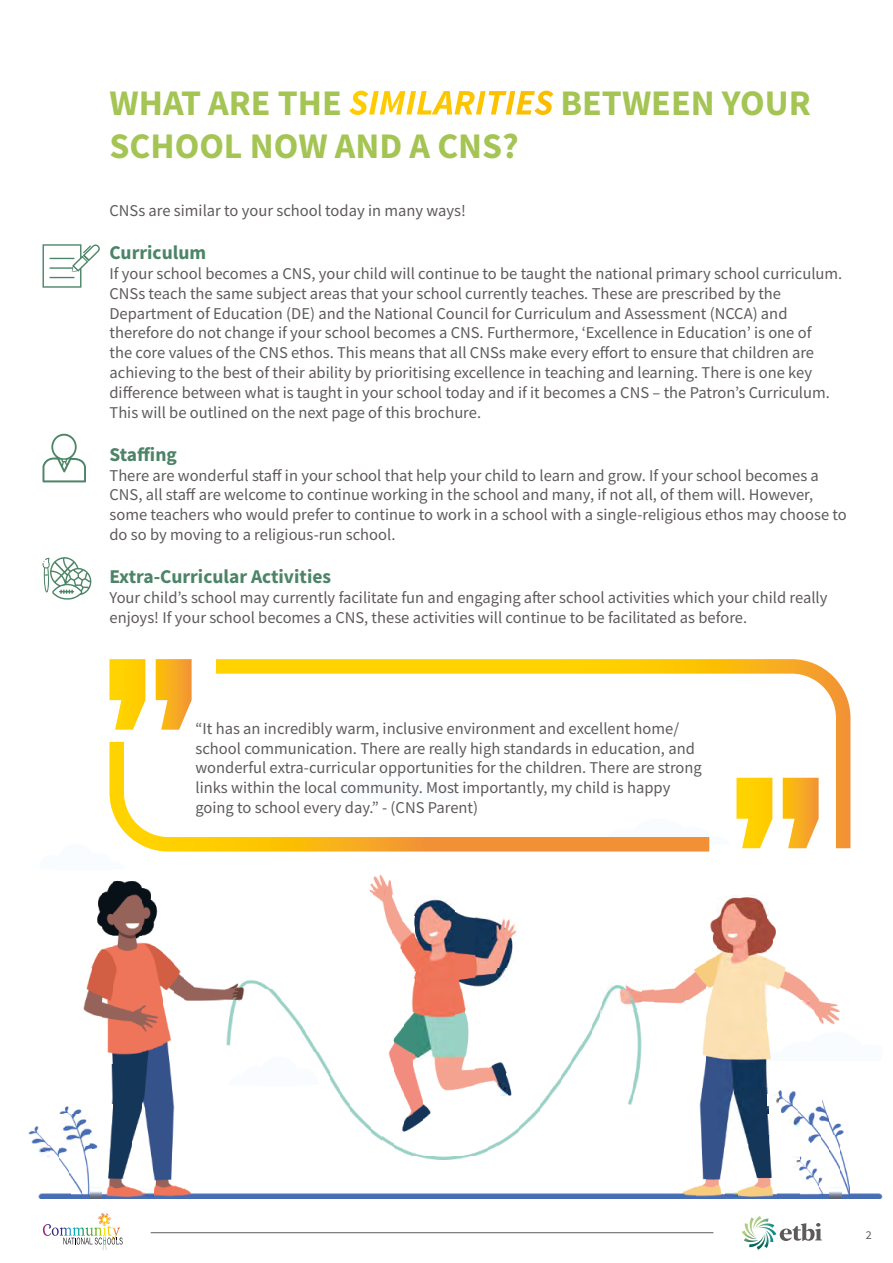
<style>
.page{position:relative;width:893px;height:1263px;background:#fff}
.page>*{position:absolute;margin:0;border:0;box-sizing:border-box;transform-origin:0 0}
.t1{font:700 36px/43.2px "Source Sans Pro";color:#a4c454}
.t2{font:700 19.5px "Source Sans Pro";color:#4c8467}
.t3{font:16.5px/19.8px "Source Sans Pro";color:#5f5a5a}
.t4{font:12px "Source Sans Pro";color:#5f5a5a}
.s1{font-style:italic;color:#fff}
</style>
<div class="page">
<svg style="left:742px;top:1216px;width:80px;height:34px"></svg>
<svg style="left:43px;top:1224px;width:80px;height:26px"></svg>
<hr style="left:151px;top:1232px;width:562px;height:1px;background:#5f5a5a">
<svg style="left:43px;top:244px;width:57px;height:44px"></svg>
<svg style="left:43px;top:434px;width:43px;height:48px"></svg>
<img style="left:111px;top:880px;width:21px;height:319px">
<img style="left:373px;top:874px;width:9px;height:27px">
<img style="left:102px;top:880px;width:10px;height:183px">
<img style="left:132px;top:881px;width:11px;height:261px">
<img style="left:369px;top:883px;width:4px;height:11px">
<img style="left:382px;top:877px;width:11px;height:55px">
<img style="left:97px;top:894px;width:5px;height:33px">
<img style="left:143px;top:888px;width:11px;height:281px">
<img style="left:153px;top:896px;width:5px;height:32px">
<img style="left:392px;top:896px;width:11px;height:58px">
<img style="left:413px;top:898px;width:42px;height:165px">
<img style="left:716px;top:897px;width:52px;height:239px">
<img style="left:455px;top:911px;width:21px;height:79px">
<img style="left:403px;top:917px;width:11px;height:53px">
<img style="left:476px;top:917px;width:41px;height:52px">
<img style="left:705px;top:919px;width:11px;height:280px">
<img style="left:767px;top:917px;width:11px;height:74px">
<img style="left:153px;top:937px;width:11px;height:262px">
<img style="left:91px;top:949px;width:11px;height:68px">
<img style="left:164px;top:953px;width:11px;height:246px">
<img style="left:174px;top:958px;width:10px;height:43px">
<img style="left:685px;top:958px;width:21px;height:43px">
<img style="left:778px;top:964px;width:10px;height:28px">
<img style="left:83px;top:969px;width:9px;height:48px">
<img style="left:184px;top:979px;width:11px;height:22px">
<img style="left:476px;top:969px;width:22px;height:18px">
<svg style="left:497px;top:969px;width:11px;height:11px"></svg>
<img style="left:788px;top:972px;width:21px;height:28px">
<img style="left:195px;top:980px;width:52px;height:21px">
<img style="left:247px;top:980px;width:26px;height:10px">
<img style="left:404px;top:979px;width:10px;height:153px">
<img style="left:602px;top:984px;width:40px;height:26px">
<img style="left:653px;top:980px;width:32px;height:24px">
<img style="left:809px;top:988px;width:11px;height:30px">
<img style="left:268px;top:990px;width:14px;height:11px">
<img style="left:455px;top:990px;width:11px;height:100px">
<img style="left:226px;top:1000px;width:11px;height:46px">
<img style="left:278px;top:1000px;width:21px;height:21px">
<img style="left:591px;top:1005px;width:11px;height:31px">
<svg style="left:684px;top:1000px;width:11px;height:4px"></svg>
<svg style="left:801px;top:1000px;width:9px;height:11px"></svg>
<img style="left:819px;top:1000px;width:21px;height:24px">
<img style="left:465px;top:1010px;width:12px;height:80px">
<svg style="left:601px;top:1010px;width:2px;height:12px"></svg>
<img style="left:633px;top:1010px;width:9px;height:87px">
<img style="left:294px;top:1021px;width:12px;height:10px">
<img style="left:393px;top:1026px;width:11px;height:68px">
<img style="left:581px;top:1029px;width:10px;height:23px">
<img style="left:695px;top:1021px;width:11px;height:178px">
<img style="left:767px;top:1021px;width:4px;height:42px">
<img style="left:301px;top:1031px;width:17px;height:21px">
<img style="left:388px;top:1045px;width:5px;height:22px">
<img style="left:570px;top:1045px;width:11px;height:24px">
<img style="left:314px;top:1052px;width:17px;height:26px">
<img style="left:487px;top:1062px;width:20px;height:22px">
<img style="left:560px;top:1063px;width:10px;height:21px">
<img style="left:413px;top:1063px;width:11px;height:63px">
<img style="left:434px;top:1063px;width:22px;height:28px">
<img style="left:476px;top:1063px;width:11px;height:21px">
<img style="left:330px;top:1073px;width:10px;height:23px">
<img style="left:507px;top:1077px;width:5px;height:18px">
<img style="left:549px;top:1078px;width:11px;height:21px">
<img style="left:340px;top:1090px;width:11px;height:22px">
<svg style="left:497px;top:1084px;width:11px;height:11px"></svg>
<img style="left:539px;top:1093px;width:10px;height:19px">
<img style="left:628px;top:1088px;width:5px;height:17px">
<img style="left:778px;top:1090px;width:21px;height:24px">
<img style="left:424px;top:1104px;width:7px;height:15px">
<svg style="left:767px;top:1094px;width:12px;height:11px"></svg>
<img style="left:820px;top:1100px;width:10px;height:53px">
<img style="left:59px;top:1106px;width:22px;height:9px">
<img style="left:101px;top:1104px;width:11px;height:95px">
<img style="left:351px;top:1107px;width:10px;height:16px">
<img style="left:529px;top:1106px;width:10px;height:16px">
<img style="left:799px;top:1106px;width:21px;height:20px">
<img style="left:62px;top:1115px;width:29px;height:32px">
<img style="left:361px;top:1118px;width:11px;height:16px">
<img style="left:393px;top:1123px;width:11px;height:30px">
<img style="left:518px;top:1117px;width:11px;height:16px">
<img style="left:767px;top:1115px;width:11px;height:84px">
<svg style="left:790px;top:1115px;width:9px;height:11px"></svg>
<img style="left:830px;top:1122px;width:14px;height:14px">
<img style="left:29px;top:1126px;width:20px;height:20px">
<img style="left:91px;top:1125px;width:11px;height:33px">
<img style="left:372px;top:1129px;width:10px;height:12px">
<img style="left:498px;top:1128px;width:20px;height:18px">
<img style="left:809px;top:1125px;width:11px;height:19px">
<img style="left:49px;top:1145px;width:10px;height:13px">
<img style="left:382px;top:1136px;width:11px;height:11px">
<img style="left:487px;top:1142px;width:11px;height:10px">
<img style="left:715px;top:1136px;width:12px;height:63px">
<img style="left:746px;top:1136px;width:22px;height:10px">
<img style="left:799px;top:1136px;width:11px;height:63px">
<img style="left:830px;top:1136px;width:11px;height:35px">
<svg style="left:39px;top:1146px;width:11px;height:12px"></svg>
<img style="left:59px;top:1146px;width:12px;height:30px">
<img style="left:80px;top:1146px;width:12px;height:53px">
<img style="left:403px;top:1146px;width:84px;height:11px">
<img style="left:747px;top:1146px;width:21px;height:53px">
<img style="left:840px;top:1146px;width:11px;height:53px">
<img style="left:420px;top:1157px;width:48px;height:3px">
<svg style="left:796px;top:1157px;width:3px;height:8px"></svg>
<img style="left:809px;top:1157px;width:10px;height:42px">
<img style="left:70px;top:1167px;width:11px;height:32px">
<img style="left:132px;top:1187px;width:11px;height:12px">
<img style="left:174px;top:1177px;width:10px;height:22px">
<img style="left:685px;top:1187px;width:10px;height:12px">
<img style="left:737px;top:1187px;width:10px;height:12px">
<img style="left:819px;top:1177px;width:12px;height:22px">
<img style="left:38px;top:1188px;width:33px;height:11px">
<svg style="left:91px;top:1188px;width:11px;height:11px"></svg>
<svg style="left:143px;top:1188px;width:11px;height:11px"></svg>
<img style="left:184px;top:1188px;width:501px;height:11px">
<svg style="left:726px;top:1188px;width:11px;height:11px"></svg>
<img style="left:778px;top:1193px;width:21px;height:6px">
<svg style="left:830px;top:1188px;width:11px;height:11px"></svg>
<img style="left:851px;top:1193px;width:31px;height:6px">
<svg style="left:42px;top:557px;width:50px;height:43px"></svg>
<svg style="left:109px;top:742px;width:600px;height:109px"></svg>
<svg style="left:216px;top:659px;width:634px;height:189px"></svg>
<svg style="left:109px;top:659px;width:83px;height:71px"></svg>
<svg style="left:736px;top:778px;width:83px;height:70px"></svg>
<h1 class="t1" style="left:109px;top:80px;width:703px">WHAT ARE THE <span class="s1">SIMILARITIES</span> BETWEEN YOUR<br>SCHOOL NOW AND A CNS?</h1>
<p class="t3" style="left:109px;top:201px;width:358px">CNSs are similar to your school today in many ways!</p>
<p class="t2" style="left:109px;top:240px;width:98px">Curriculum</p>
<p class="t3" style="left:109px;top:264px;width:734px">If your school becomes a CNS, your child will continue to be taught the national primary school curriculum.<br>CNSs teach the same subject areas that your school currently teaches. These are prescribed by the Department of Education (DE) and the National Council for Curriculum and Assessment (NCCA) and therefore do not change if your school becomes a CNS. Furthermore, ‘Excellence in Education’ is one of<br>the core values of the CNS ethos. This means that all CNSs make every effort to ensure that children are achieving to the best of their ability by prioritising excellence in teaching and learning. There is one key difference between what is taught in your school today and if it becomes a CNS – the Patron’s Curriculum.<br>This will be outlined on the next page of this brochure.</p>
<p class="t2" style="left:109px;top:441px;width:69px">Staffing</p>
<p class="t3" style="left:109px;top:465px;width:739px">There are wonderful staff in your school that help your child to learn and grow. If your school becomes a CNS, all staff are welcome to continue working in the school and many, if not all, of them will. However, some teachers who would prefer to continue to work in a school with a single-religious ethos may choose to do so by moving to a religious-run school.</p>
<p class="t2" style="left:109px;top:564px;width:223px">Extra-Curricular Activities</p>
<p class="t3" style="left:109px;top:588px;width:719px">Your child’s school may currently facilitate fun and engaging after school activities which your child really enjoys! If your school becomes a CNS, these activities will continue to be facilitated as before.</p>
<p class="t3" style="left:196px;top:718px;width:508px">“It has an incredibly warm, inclusive environment and excellent home/ school communication. There are really high standards in education, and wonderful extra-curricular opportunities for the children. There are strong links within the local community. Most importantly, my child is happy going to school every day.” - (CNS Parent)</p>
<p class="t4" style="left:866px;top:1227px;width:7px">2</p>
</div>
